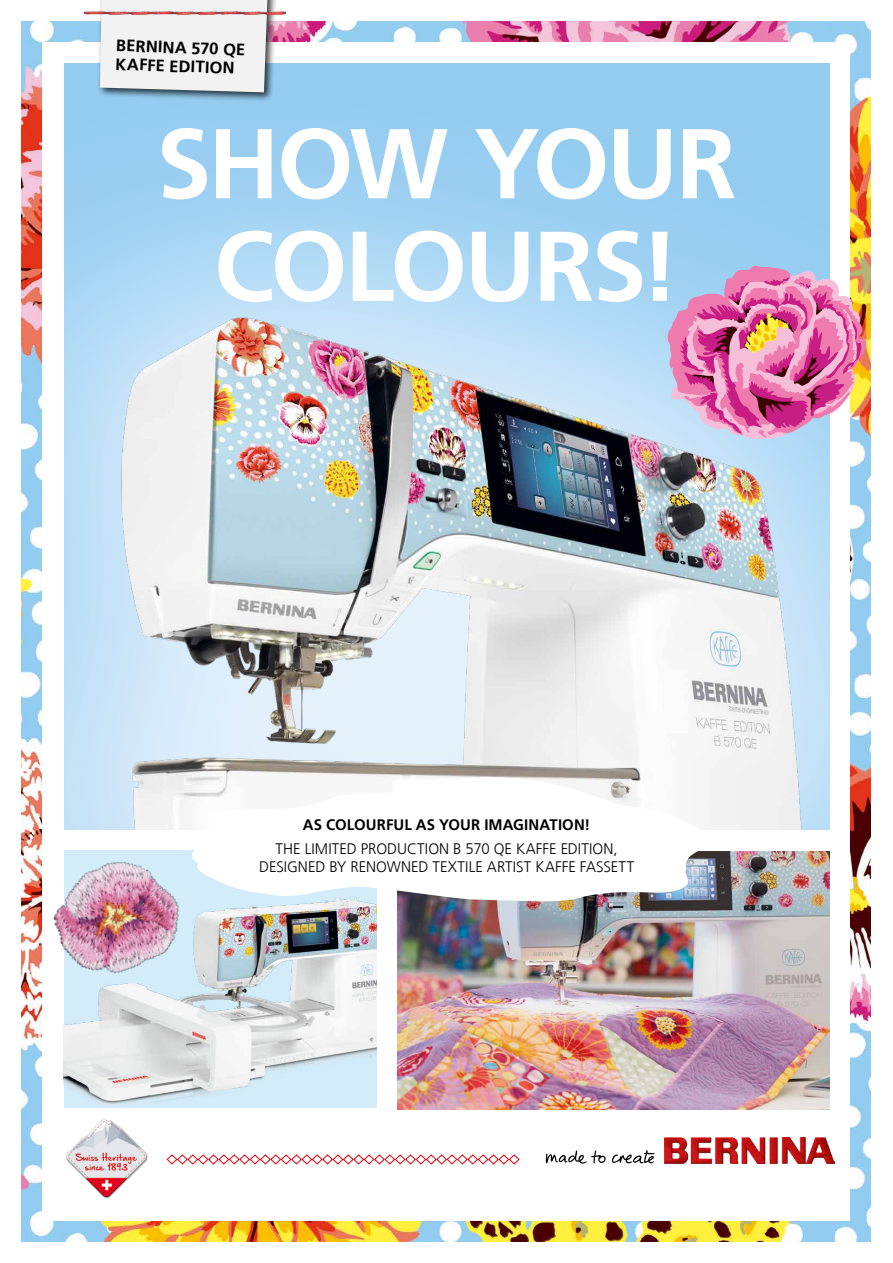
<style>
.page{position:relative;width:893px;height:1263px;background:#fff}
.page>*{position:absolute;margin:0;border:0;box-sizing:border-box;transform-origin:0 0}
.t1{font:700 99px/102.6px "Frutiger LT Com";letter-spacing:-.03em;color:#fff;text-align:center}
.t2{font:700 16.5px/18.8px "Frutiger LT Com";color:#000}
.t3{font:300 15.3px/18.3px "Frutiger LT Com";letter-spacing:.005em;color:#000;text-align:center}
.t4{font:700 15.3px "Frutiger LT Com";letter-spacing:.005em;color:#000}
</style>
<div class="page">
<img style="left:21px;top:21px;width:850px;height:1221px">
<svg style="left:166px;top:1154px;width:354px;height:11px"></svg>
<img style="left:65px;top:1117px;width:84px;height:82px">
<img style="left:664px;top:1137px;width:170px;height:26px">
<svg style="left:546px;top:1150px;width:109px;height:13px"></svg>
<img style="left:64px;top:303px;width:765px;height:526px">
<div style="left:96px;top:0;width:181px;height:102px;background:#000;opacity:.75"></div>
<div style="left:100px;top:0;width:167px;height:92px;background:#f2f2f2"></div>
<img style="left:84px;top:4px;width:202px;height:18px">
<img style="left:398px;top:851px;width:431px;height:258px">
<img style="left:64px;top:903px;width:312px;height:206px">
<svg style="left:185px;top:777px;width:522px;height:126px"></svg>
<svg style="left:667px;top:266px;width:200px;height:176px;background:#d58eb2"></svg>
<img style="left:21px;top:791px;width:247px;height:248px">
<p class="t2" style="left:116px;top:36px;width:131px;rotate:2deg">BERNINA 570 QE<br>KAFFE EDITION</p>
<h1 class="t1" style="left:156px;top:113px;width:582px">SHOW YOUR<br>COLOURS!</h1>
<p class="t4" style="left:303px;top:816px;width:289px">AS COLOURFUL AS YOUR IMAGINATION!</p>
<p class="t3" style="left:259px;top:839px;width:377px">THE LIMITED PRODUCTION B 570 QE KAFFE EDITION,<br>DESIGNED BY RENOWNED TEXTILE ARTIST KAFFE FASSETT</p>
</div>
